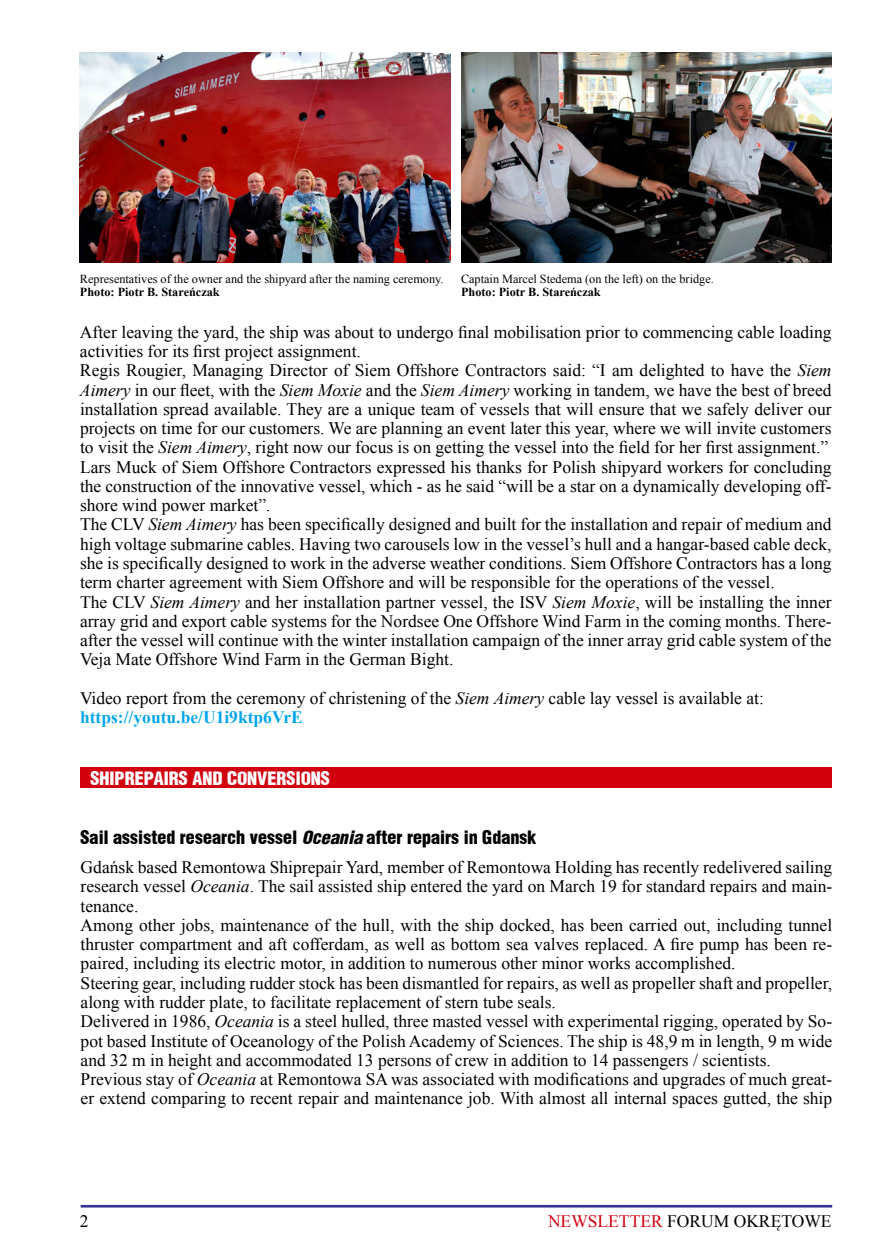
<style>
.page{position:relative;width:893px;height:1241px;background:#fff}
.page>*{position:absolute;margin:0;border:0;box-sizing:border-box;transform-origin:0 0}
.t1{font:18.38px "Switz Cond Blackpl";color:#000}
.t2{font:18.38px "Switz Cond Blackpl";color:#fff}
.t3{font:17.5px/19.2px "Times New Roman";color:#000}
.t4{font:12.25px "Times New Roman";color:#000}
.t5{font:700 12.25px "Times New Roman";color:#000}
.s1{font-style:italic}
.s2{font-weight:700;color:#00a6eb}
.s3{color:#d1010e}
</style>
<div class="page">
<hr style="left:81px;top:1204px;width:751px;height:3px;background:#363294">
<img style="left:80px;top:52px;width:371px;height:210px">
<img style="left:461px;top:52px;width:371px;height:210px">
<div style="left:81px;top:767px;width:751px;height:20px;background:#d1010e"></div>
<p class="t4" style="left:80px;top:270px;width:365px">Representatives of the owner and the shipyard after the naming ceremony.</p>
<p class="t5" style="left:80px;top:283px;width:141px">Photo: Piotr B. Stareńczak</p>
<p class="t4" style="left:461px;top:270px;width:254px">Captain Marcel Stedema (on the left) on the bridge.</p>
<p class="t5" style="left:461px;top:283px;width:141px">Photo: Piotr B. Stareńczak</p>
<p class="t3" style="left:80px;top:322px;width:753px">After leaving the yard, the ship was about to undergo final mobilisation prior to commencing cable loading activities for its first project assignment.<br>Regis Rougier, Managing Director of Siem Offshore Contractors said: “I am delighted to have the <span class="s1">Siem Aimery</span> in our fleet, with the <span class="s1">Siem Moxie</span> and the <span class="s1">Siem Aimery</span> working in tandem, we have the best of breed installation spread available. They are a unique team of vessels that will ensure that we safely deliver our projects on time for our customers. We are planning an event later this year, where we will invite customers to visit the <span class="s1">Siem Aimery</span>, right now our focus is on getting the vessel into the field for her first assignment.” Lars Muck of Siem Offshore Contractors expressed his thanks for Polish shipyard workers for concluding the construction of the innovative vessel, which - as he said “will be a star on a dynamically developing off&shy;shore wind power market”.<br>The CLV <span class="s1">Siem Aimery</span> has been specifically designed and built for the installation and repair of medium and high voltage submarine cables. Having two carousels low in the vessel’s hull and a hangar-based cable deck, she is specifically designed to work in the adverse weather conditions. Siem Offshore Contractors has a long term charter agreement with Siem Offshore and will be responsible for the operations of the vessel.<br>The CLV <span class="s1">Siem Aimery</span> and her installation partner vessel, the ISV <span class="s1">Siem Moxie</span>, will be installing the inner array grid and export cable systems for the Nordsee One Offshore Wind Farm in the coming months. There&shy;after the vessel will continue with the winter installation campaign of the inner array grid cable system of the Veja Mate Offshore Wind Farm in the German Bight.</p>
<p class="t3" style="left:80px;top:687px;width:685px">Video report from the ceremony of christening of the <span class="s1">Siem Aimery</span> cable lay vessel is available at: <span class="s2">https://youtu.be/U1i9ktp6VrE</span></p>
<p class="t2" style="left:91px;top:765px;width:241px">SHIPREPAIRS AND CONVERSIONS</p>
<p class="t1" style="left:81px;top:825px;width:457px">Sail assisted research vessel <span class="s1">Oceania</span> after repairs in Gdansk</p>
<p class="t3" style="left:81px;top:857px;width:753px">Gdańsk based Remontowa Shiprepair Yard, member of Remontowa Holding has recently redelivered sailing research vessel <span class="s1">Oceania</span>. The sail assisted ship entered the yard on March 19 for standard repairs and main&shy;tenance.<br>Among other jobs, maintenance of the hull, with the ship docked, has been carried out, including tunnel thruster compartment and aft cofferdam, as well as bottom sea valves replaced. A fire pump has been re&shy;paired, including its electric motor, in addition to numerous other minor works accomplished.<br>Steering gear, including rudder stock has been dismantled for repairs, as well as propeller shaft and propeller, along with rudder plate, to facilitate replacement of stern tube seals.<br>Delivered in 1986, <span class="s1">Oceania</span> is a steel hulled, three masted vessel with experimental rigging, operated by So&shy;pot based Institute of Oceanology of the Polish Academy of Sciences. The ship is 48,9 m in length, 9 m wide and 32 m in height and accommodated 13 persons of crew in addition to 14 passengers / scientists.<br>Previous stay of <span class="s1">Oceania</span> at Remontowa SA was associated with modifications and upgrades of much great&shy;er extend comparing to recent repair and maintenance job. With almost all internal spaces gutted, the ship</p>
<p class="t3" style="left:80px;top:1210px;width:10px">2</p>
<p class="t3" style="left:548px;top:1210px;width:285px"><span class="s3">NEWSLETTER</span> FORUM OKRĘTOWE</p>
</div>
